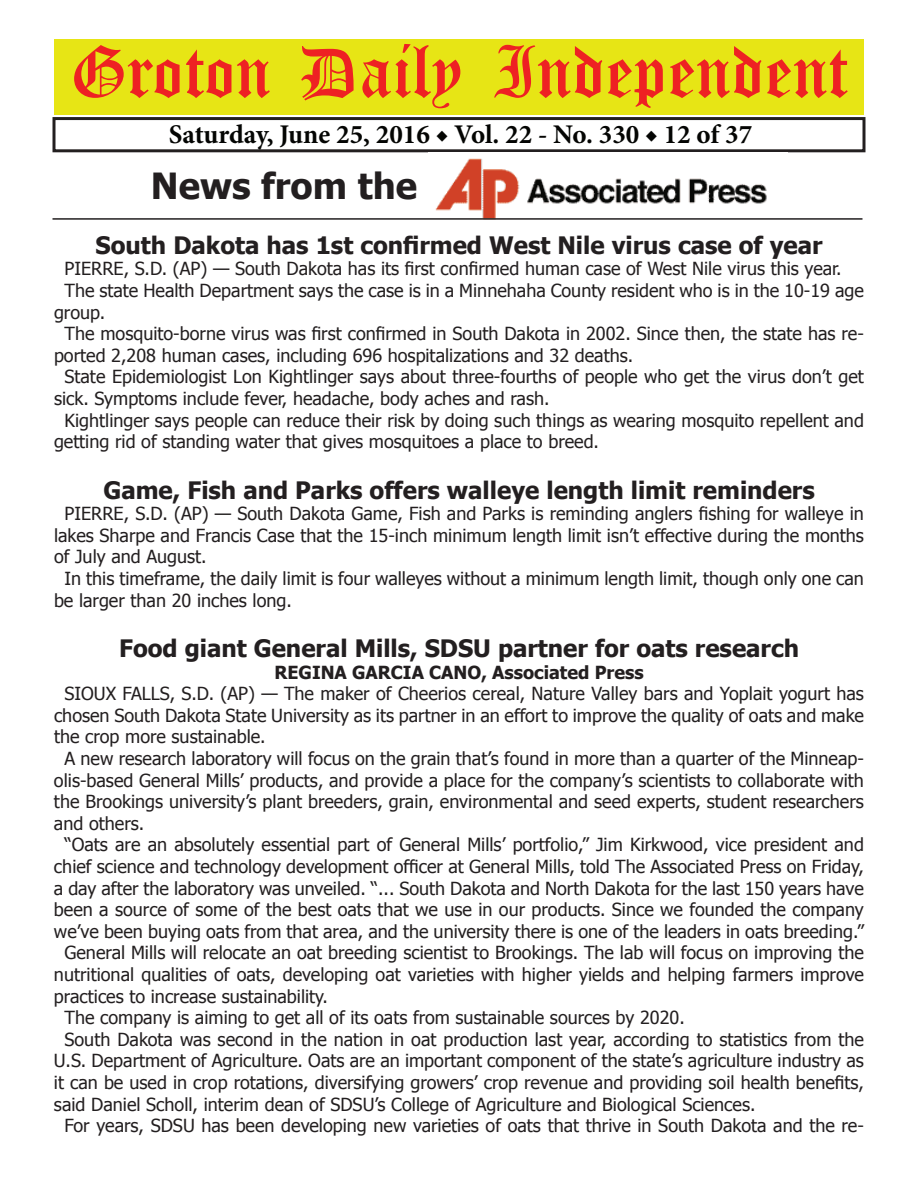
<style>
.page{position:relative;width:918px;height:1188px;background:#fff}
.page>*{position:absolute;margin:0;border:0;box-sizing:border-box;transform-origin:0 0}
.t1{font:54px "Old English Five";color:#ee2123}
.t2{font:700 36px "Tahoma";color:#231f20}
.t3{font:700 27px "Minion Pro";color:#040503}
.t4{font:700 24px "Tahoma";color:#231f20}
.t5{font:18px "Tahoma";color:#231f20}
.t6{font:700 18px "Tahoma";color:#231f20}
</style>
<div class="page">
<div style="left:52px;top:117px;width:814px;height:35px;border:3px solid #231f20"></div>
<div style="left:54px;top:40px;width:810px;height:75px;background:#e7e515"></div>
<img style="left:435px;top:158px;width:332px;height:60px">
<hr style="left:52px;top:218px;width:810px;height:2px;background:#231f20">
<h1 class="t1" style="left:70px;top:47px;width:779px">Groton Daily Independent</h1>
<h3 class="t3" style="left:169px;top:116px;width:585px">Saturday, June 25, 2016 ◆ Vol. 22 - No. 330 ◆ 12 of 37</h3>
<h2 class="t2" style="left:151px;top:161px;width:268px">News from the</h2>
<h3 class="t4" style="left:96px;top:228px;width:728px">South Dakota has 1st confirmed West Nile virus case of year</h3>
<p class="t5" style="left:64px;top:257px;width:779px">PIERRE, S.D. (AP) — South Dakota has its first confirmed human case of West Nile virus this year.</p>
<p class="t5" style="left:64px;top:278px;width:801px">The state Health Department says the case is in a Minnehaha County resident who is in the 10-19 age</p>
<p class="t5" style="left:54px;top:300px;width:53px">group.</p>
<p class="t5" style="left:64px;top:322px;width:801px">The mosquito-borne virus was first confirmed in South Dakota in 2002. Since then, the state has re-</p>
<p class="t5" style="left:54px;top:343px;width:581px">ported 2,208 human cases, including 696 hospitalizations and 32 deaths.</p>
<p class="t5" style="left:64px;top:365px;width:801px">State Epidemiologist Lon Kightlinger says about three-fourths of people who get the virus don’t get</p>
<p class="t5" style="left:54px;top:386px;width:497px">sick. Symptoms include fever, headache, body aches and rash.</p>
<p class="t5" style="left:64px;top:408px;width:801px">Kightlinger says people can reduce their risk by doing such things as wearing mosquito repellent and</p>
<p class="t5" style="left:54px;top:430px;width:547px">getting rid of standing water that gives mosquitoes a place to breed.</p>
<h3 class="t4" style="left:103px;top:473px;width:713px">Game, Fish and Parks offers walleye length limit reminders</h3>
<p class="t5" style="left:64px;top:502px;width:801px">PIERRE, S.D. (AP) — South Dakota Game, Fish and Parks is reminding anglers fishing for walleye in</p>
<p class="t5" style="left:54px;top:523px;width:812px">lakes Sharpe and Francis Case that the 15-inch minimum length limit isn’t effective during the months</p>
<p class="t5" style="left:54px;top:545px;width:154px">of July and August.</p>
<p class="t5" style="left:64px;top:566px;width:801px">In this timeframe, the daily limit is four walleyes without a minimum length limit, though only one can</p>
<p class="t5" style="left:54px;top:588px;width:239px">be larger than 20 inches long.</p>
<h3 class="t4" style="left:119px;top:631px;width:682px">Food giant General Mills, SDSU partner for oats research</h3>
<p class="t6" style="left:274px;top:659px;width:371px">REGINA GARCIA CANO, Associated Press</p>
<p class="t5" style="left:65px;top:682px;width:801px">SIOUX FALLS, S.D. (AP) — The maker of Cheerios cereal, Nature Valley bars and Yoplait yogurt has</p>
<p class="t5" style="left:54px;top:703px;width:811px">chosen South Dakota State University as its partner in an effort to improve the quality of oats and make</p>
<p class="t5" style="left:54px;top:725px;width:213px">the crop more sustainable.</p>
<p class="t5" style="left:65px;top:746px;width:801px">A new research laboratory will focus on the grain that’s found in more than a quarter of the Minneap-</p>
<p class="t5" style="left:54px;top:768px;width:811px">olis-based General Mills’ products, and provide a place for the company’s scientists to collaborate with</p>
<p class="t5" style="left:54px;top:790px;width:811px">the Brookings university’s plant breeders, grain, environmental and seed experts, student researchers</p>
<p class="t5" style="left:54px;top:811px;width:92px">and others.</p>
<p class="t5" style="left:64px;top:833px;width:801px">“Oats are an absolutely essential part of General Mills’ portfolio,” Jim Kirkwood, vice president and</p>
<p class="t5" style="left:54px;top:854px;width:811px">chief science and technology development officer at General Mills, told The Associated Press on Friday,</p>
<p class="t5" style="left:54px;top:876px;width:811px">a day after the laboratory was unveiled. “... South Dakota and North Dakota for the last 150 years have</p>
<p class="t5" style="left:54px;top:898px;width:811px">been a source of some of the best oats that we use in our products. Since we founded the company</p>
<p class="t5" style="left:54px;top:919px;width:811px">we’ve been buying oats from that area, and the university there is one of the leaders in oats breeding.”</p>
<p class="t5" style="left:64px;top:941px;width:801px">General Mills will relocate an oat breeding scientist to Brookings. The lab will focus on improving the</p>
<p class="t5" style="left:54px;top:962px;width:812px">nutritional qualities of oats, developing oat varieties with higher yields and helping farmers improve</p>
<p class="t5" style="left:54px;top:984px;width:275px">practices to increase sustainability.</p>
<p class="t5" style="left:64px;top:1006px;width:622px">The company is aiming to get all of its oats from sustainable sources by 2020.</p>
<p class="t5" style="left:64px;top:1027px;width:801px">South Dakota was second in the nation in oat production last year, according to statistics from the</p>
<p class="t5" style="left:54px;top:1049px;width:811px">U.S. Department of Agriculture. Oats are an important component of the state’s agriculture industry as</p>
<p class="t5" style="left:54px;top:1070px;width:811px">it can be used in crop rotations, diversifying growers’ crop revenue and providing soil health benefits,</p>
<p class="t5" style="left:54px;top:1092px;width:703px">said Daniel Scholl, interim dean of SDSU’s College of Agriculture and Biological Sciences.</p>
<p class="t5" style="left:64px;top:1114px;width:801px">For years, SDSU has been developing new varieties of oats that thrive in South Dakota and the re-</p>
</div>
